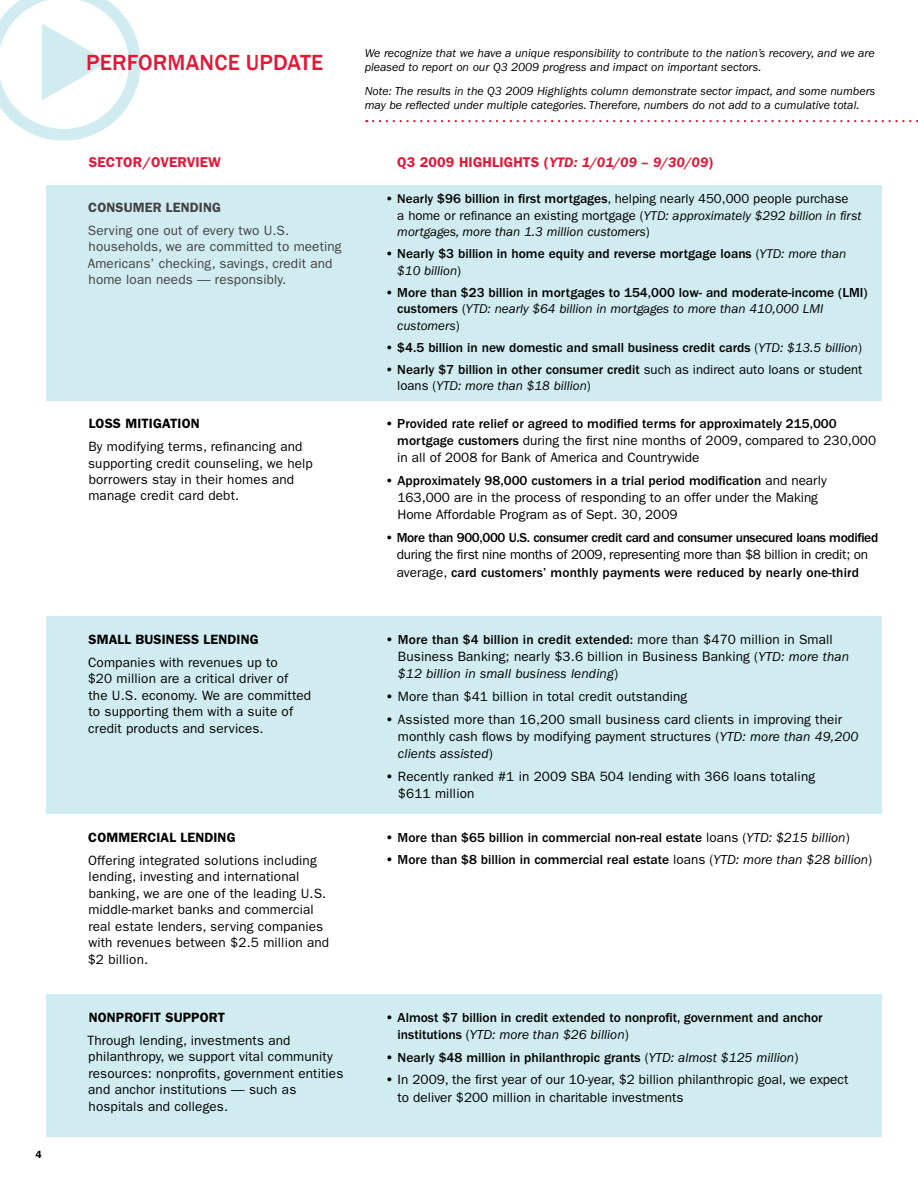
<style>
.page{position:relative;width:918px;height:1188px;background:#fff}
.page>*{position:absolute;margin:0;border:0;box-sizing:border-box;transform-origin:0 0}
.t1{font:500 22.5px "Franklin Gothic";letter-spacing:.01em;color:#e31837}
.t2{font:italic 600 14.25px "ITC Franklin Gothic Std";letter-spacing:.01em;color:#e31837}
.t3{font:600 14.25px "ITC Franklin Gothic Std";letter-spacing:.01em;color:#e31837}
.t4{font:13.5px/16.5px "ITC Franklin Gothic Std";letter-spacing:.01em;color:#000}
.t5{font:500 13.5px/17.2px "ITC Franklin Gothic Std";color:#000}
.t6{font:500 13.5px/17.2px "ITC Franklin Gothic Std";letter-spacing:-.025em;color:#000;text-align:center}
.t7{font:13.5px/16.5px "ITC Franklin Gothic Std";letter-spacing:.01em;color:#414042}
.t8{font:600 13.5px "ITC Franklin Gothic Std";letter-spacing:.01em;color:#000}
.t9{font:600 13.5px "ITC Franklin Gothic Std";letter-spacing:.01em;color:#414042}
.t10{font:italic 13.2px/16.5px "ITC Franklin Gothic Std";color:#000}
.t11{font:italic 12px/13.5px "ITC Franklin Gothic Std";color:#000}
.t12{font:600 10.5px "ITC Franklin Gothic Std";color:#000}
.s1{font-style:normal}
.s2{font-weight:600;font-style:normal}
.s3{font-weight:500;font-style:normal}
.s4{font-weight:500;font-style:normal;font-size:13.5px}
.s5{font-weight:600;font-size:13.2px}
.s6{font-weight:400;font-size:13.2px}
.s7{font-weight:400;font-style:italic;font-size:13.2px}
.s8{font-weight:500}
.s9{font-weight:400}
.s10{font-weight:600}
.s11{font-style:italic}
.s12{font-weight:400;font-style:italic}
</style>
<div class="page">
<svg style="left:0;top:0;width:141px;height:141px"></svg>
<svg style="left:373px;top:120px;width:545px;height:2px"></svg>
<div style="left:46px;top:185px;width:836px;height:215px;background:#d0ecf0"></div>
<div style="left:46px;top:616px;width:836px;height:198px;background:#d0ecf0"></div>
<div style="left:46px;top:994px;width:836px;height:143px;background:#d0ecf0"></div>
<p class="t12" style="left:36px;top:1148px;width:8px">4</p>
<h1 class="t1" style="left:86px;top:49px;width:239px">PERFORMANCE UPDATE</h1>
<p class="t11" style="left:365px;top:47px;width:511px">We recognize that we have a unique responsibility to contribute to the nation’s recovery, and we are pleased to report on our Q3 2009 progress and impact on important sectors.</p>
<p class="t11" style="left:365px;top:85px;width:512px">Note: The results in the Q3 2009 Highlights column demonstrate sector impact, and some numbers may be reflected under multiple categories. Therefore, numbers do not add to a cumulative total.</p>
<p class="t3" style="left:89px;top:154px;width:37px">SECTOR</p>
<p class="t3" style="left:142px;top:154px;width:80px">/OVERVIEW</p>
<p class="t2" style="left:397px;top:155px;width:318px"><span class="s1">Q3 2009 HIGHLIGHTS (</span>YTD: 1/01/09 – 9/30/09<span class="s1">)</span></p>
<p class="t9" style="left:88px;top:199px;width:134px">CONSUMER LENDING</p>
<p class="t7" style="left:88px;top:222px;width:255px">Serving one out of every two U.S. households, we are committed to meeting Americans’ checking, savings, credit and home loan needs — responsibly.</p>
<p class="t10" style="left:397px;top:191px;width:466px;text-indent:-12px"><span class="s2">•</span> <span class="s3">Nearly</span> <span class="s4">$96 billion in first mortgages</span><span class="s1">, helping nearly 450,000 people purchase<br>a home or refinance an existing mortgage (</span>YTD: approximately $292 billion in first mortgages, more than 1.3 million customers<span class="s1">)</span></p>
<p class="t5" style="left:386px;top:245px;width:462px"><span class="s5">•</span> Nearly $3 billion in home equity and reverse mortgage loans <span class="s6">(</span><span class="s7">YTD: more than</span></p>
<p class="t10" style="left:397px;top:262px;width:65px">$10 billion<span class="s1">)</span></p>
<p class="t5" style="left:385px;top:284px;width:484px"><span class="s5">•</span> More than $23 billion in mortgages to 154,000 low- and moderate-income (LMI)</p>
<p class="t10" style="left:397px;top:301px;width:427px"><span class="s4">customers</span> <span class="s1">(</span>YTD: nearly $64 billion in mortgages to more than 410,000 LMI customers<span class="s1">)</span></p>
<p class="t5" style="left:385px;top:339px;width:478px"><span class="s5">•</span> $4.5 billion in new domestic and small business credit cards <span class="s6">(</span><span class="s7">YTD: $13.5 billion</span><span class="s6">)</span></p>
<p class="t5" style="left:386px;top:361px;width:478px"><span class="s5">•</span> Nearly $7 billion in other consumer credit <span class="s6">such as indirect auto loans or student</span></p>
<p class="t10" style="left:397px;top:378px;width:195px"><span class="s1">loans (</span>YTD: more than $18 billion<span class="s1">)</span></p>
<p class="t4" style="left:397px;top:415px;width:480px;line-height:17.2px;text-indent:-12px"><span class="s5">•</span> <span class="s8">Provided rate relief or agreed to modified terms for approximately 215,000 mortgage customers</span> during the first nine months of 2009, compared to 230,000 in all of 2008 for Bank of America and Countrywide</p>
<p class="t4" style="left:397px;top:472px;width:431px;line-height:17.2px;text-indent:-12px"><span class="s5">•</span> <span class="s8">Approximately 98,000 customers in a trial period modification</span> and nearly<br>163,000 are in the process of responding to an offer under the Making<br>Home Affordable Program as of Sept. 30, 2009</p>
<p class="t6" style="left:386px;top:529px;width:494px"><span class="s5">•</span> More than 900,000 U.S. consumer credit card and consumer unsecured loans modified <span class="s9">during the first nine months of 2009, representing more than $8 billion in credit; on average,</span> card customers’ monthly payments were reduced by nearly one-third</p>
<p class="t8" style="left:89px;top:415px;width:17px">LOSS</p>
<p class="t8" style="left:125px;top:415px;width:20px">MITIGATION</p>
<p class="t4" style="left:88px;top:438px;width:226px">By modifying terms, refinancing and supporting credit counseling, we help borrowers stay in their homes and manage credit card debt.</p>
<p class="t8" style="left:88px;top:631px;width:10px">SMALL</p>
<p class="t8" style="left:135px;top:631px;width:9px">BUSINESS</p>
<p class="t8" style="left:204px;top:631px;width:9px">LENDING</p>
<p class="t4" style="left:88px;top:654px;width:225px">Companies with revenues up to<br>$20 million are a critical driver of<br>the U.S. economy. We are committed to supporting them with a suite of credit products and services.</p>
<p class="t8" style="left:88px;top:829px;width:19px">COMMERCIAL</p>
<p class="t8" style="left:181px;top:829px;width:16px">LENDING</p>
<p class="t4" style="left:88px;top:852px;width:243px">Offering integrated solutions including lending, investing and international banking, we are one of the leading U.S. middle-market banks and commercial real estate lenders, serving companies with revenues between $2.5 million and $2 billion.</p>
<p class="t8" style="left:89px;top:1009px;width:18px">NONPROFIT</p>
<p class="t8" style="left:166px;top:1009px;width:18px">SUPPORT</p>
<p class="t4" style="left:87px;top:1032px;width:257px">Through lending, investments and philanthropy, we support vital community resources: nonprofits, government entities and anchor institutions — such as hospitals and colleges.</p>
<p class="t4" style="left:398px;top:631px;width:453px;line-height:17.2px;text-indent:-12px"><span class="s10">•</span> <span class="s8">More than $4 billion in credit extended:</span> more than $470 million in Small<br>Business Banking; nearly $3.6 billion in Business Banking (<span class="s11">YTD: more than $12 billion in small business lending</span>)</p>
<p class="t4" style="left:385px;top:688px;width:303px"><span class="s10">•</span> More than $41 billion in total credit outstanding</p>
<p class="t4" style="left:398px;top:710px;width:462px;line-height:17.2px;text-indent:-12px"><span class="s10">•</span> Assisted more than 16,200 small business card clients in improving their monthly cash flows by modifying payment structures (<span class="s11">YTD: more than 49,200 clients assisted</span>)</p>
<p class="t4" style="left:398px;top:768px;width:419px;line-height:17.2px;text-indent:-12px"><span class="s10">•</span> Recently ranked #1 in 2009 SBA 504 lending with 366 loans totaling $611 million</p>
<p class="t5" style="left:385px;top:829px;width:466px"><span class="s10">•</span> More than $65 billion in commercial non-real estate <span class="s9">loans (</span><span class="s12">YTD: $215 billion</span><span class="s9">)</span></p>
<p class="t5" style="left:385px;top:851px;width:488px"><span class="s10">•</span> More than $8 billion in commercial real estate <span class="s9">loans (</span><span class="s12">YTD: more than $28 billion</span><span class="s9">)</span></p>
<p class="t5" style="left:398px;top:1009px;width:426px;text-indent:-12px"><span class="s10">•</span> Almost $7 billion in credit extended to nonprofit, government and anchor institutions <span class="s9">(</span><span class="s12">YTD: more than $26 billion</span><span class="s9">)</span></p>
<p class="t5" style="left:385px;top:1049px;width:414px"><span class="s10">•</span> Nearly $48 million in philanthropic grants <span class="s9">(</span><span class="s12">YTD: almost $125 million</span><span class="s9">)</span></p>
<p class="t4" style="left:398px;top:1071px;width:452px;line-height:17.2px;text-indent:-12px"><span class="s10">•</span> In 2009, the first year of our 10-year, $2 billion philanthropic goal, we expect to deliver $200 million in charitable investments</p>
</div>
